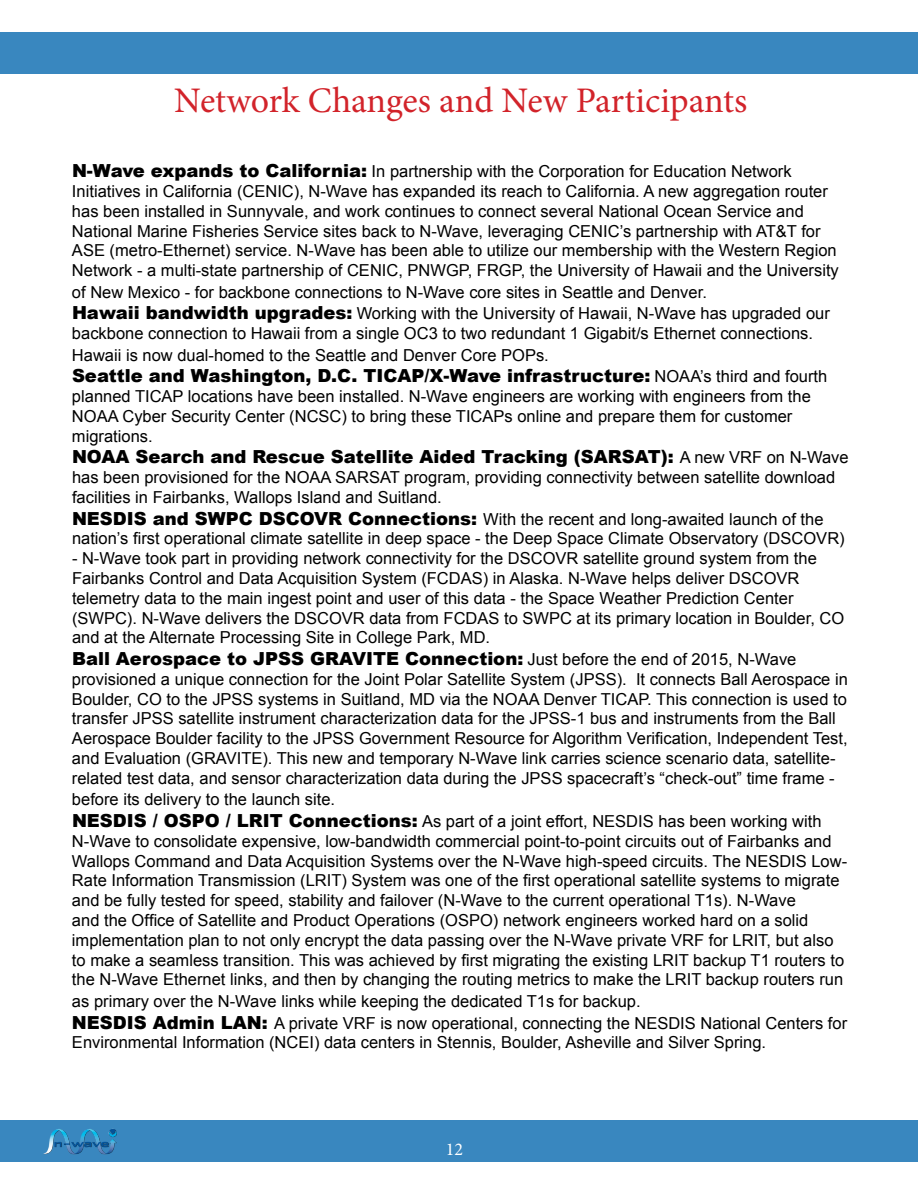
<style>
.page{position:relative;width:918px;height:1188px;background:#fff}
.page>*{position:absolute;margin:0;border:0;box-sizing:border-box;transform-origin:0 0}
.t1{font:36px "Minion Pro";letter-spacing:-.005em;color:#d2232a}
.t2{font:900 18px "Arial";color:#000}
.t3{font:18px "Minion Pro";color:#fff}
.t4{font:16.5px/19.8px "Arial";color:#000}
.s1{font-weight:900;font-size:18px}
.s2{font-weight:400;font-size:16.5px}
</style>
<div class="page">
<div style="left:0;top:32px;width:917px;height:42px;background:#3987bf"></div>
<hr style="left:916px;top:32px;width:2px;height:42px;background:#3987bf">
<div style="left:0;top:1120px;width:918px;height:42px;background:#3987bf"></div>
<img style="left:43px;top:1128px;width:74px;height:27px">
<h1 class="t1" style="left:174px;top:77px;width:575px">Network Changes and New Participants</h1>
<p class="t4" style="left:72px;top:162px;width:768px"><span class="s1">N-Wave expands to California:</span> In partnership with the Corporation for Education Network Initiatives in California (CENIC), N-Wave has expanded its reach to California. A new aggregation router has been installed in Sunnyvale, and work continues to connect several National Ocean Service and National Marine Fisheries Service sites back to N-Wave, leveraging CENIC’s partnership with AT&amp;T for ASE (metro-Ethernet) service. N-Wave has been able to utilize our membership with the Western Region Network - a multi-state partnership of CENIC, PNWGP, FRGP, the University of Hawaii and the University</p>
<p class="t4" style="left:72px;top:281px;width:759px;line-height:21.6px">of New Mexico - for backbone connections to N-Wave core sites in Seattle and Denver.<br><span class="s1">Hawaii bandwidth upgrades:</span> Working with the University of Hawaii, N-Wave has upgraded our</p>
<p class="t4" style="left:72px;top:323px;width:743px;line-height:21.6px">backbone connection to Hawaii from a single OC3 to two redundant 1 Gigabit/s Ethernet connections.<br>Hawaii is now dual-homed to the Seattle and Denver Core POPs.</p>
<p class="t2" style="left:72px;top:363px;width:757px">Seattle and Washington, D.C. TICAP/X-Wave infrastructure: <span class="s2">NOAA’s third and fourth</span></p>
<p class="t4" style="left:72px;top:387px;width:740px">planned TICAP locations have been installed. N-Wave engineers are working with engineers from the<br>NOAA Cyber Security Center (NCSC) to bring these TICAPs online and prepare them for customer migrations.</p>
<p class="t2" style="left:72px;top:444px;width:778px">NOAA Search and Rescue Satellite Aided Tracking (SARSAT): <span class="s2">A new VRF on N-Wave</span></p>
<p class="t4" style="left:72px;top:468px;width:765px">has been provisioned for the NOAA SARSAT program, providing connectivity between satellite download facilities in Fairbanks, Wallops Island and Suitland.</p>
<p class="t4" style="left:72px;top:509px;width:774px"><span class="s1">NESDIS and SWPC DSCOVR Connections:</span> With the recent and long-awaited launch of the nation’s first operational climate satellite in deep space - the Deep Space Climate Observatory (DSCOVR)</p>
<p class="t4" style="left:72px;top:549px;width:774px">- N-Wave took part in providing network connectivity for the DSCOVR satellite ground system from the Fairbanks Control and Data Acquisition System (FCDAS) in Alaska. N-Wave helps deliver DSCOVR telemetry data to the main ingest point and user of this data - the Space Weather Prediction Center (SWPC). N-Wave delivers the DSCOVR data from FCDAS to SWPC at its primary location in Boulder, CO and at the Alternate Processing Site in College Park, MD.</p>
<p class="t2" style="left:72px;top:646px;width:726px">Ball Aerospace to JPSS GRAVITE Connection: <span class="s2">Just before the end of 2015, N-Wave</span></p>
<p class="t4" style="left:72px;top:669px;width:777px">provisioned a unique connection for the Joint Polar Satellite System (JPSS). It connects Ball Aerospace in Boulder, CO to the JPSS systems in Suitland, MD via the NOAA Denver TICAP. This connection is used to transfer JPSS satellite instrument characterization data for the JPSS-1 bus and instruments from the Ball Aerospace Boulder facility to the JPSS Government Resource for Algorithm Verification, Independent Test, and Evaluation (GRAVITE). This new and temporary N-Wave link carries science scenario data, satellite&shy;related test data, and sensor characterization data during the JPSS spacecraft’s “check-out” time frame -</p>
<p class="t4" style="left:72px;top:789px;width:751px;line-height:21.6px">before its delivery to the launch site.<br><span class="s1">NESDIS / OSPO / LRIT Connections:</span> As part of a joint effort, NESDIS has been working with</p>
<p class="t4" style="left:72px;top:831px;width:777px">N-Wave to consolidate expensive, low-bandwidth commercial point-to-point circuits out of Fairbanks and Wallops Command and Data Acquisition Systems over the N-Wave high-speed circuits. The NESDIS Low-Rate Information Transmission (LRIT) System was one of the first operational satellite systems to migrate and be fully tested for speed, stability and failover (N-Wave to the current operational T1s). N-Wave<br>and the Office of Satellite and Product Operations (OSPO) network engineers worked hard on a solid implementation plan to not only encrypt the data passing over the N-Wave private VRF for LRIT, but also to make a seamless transition. This was achieved by first migrating the existing LRIT backup T1 routers to the N-Wave Ethernet links, and then by changing the routing metrics to make the LRIT backup routers run</p>
<p class="t4" style="left:72px;top:991px;width:777px;line-height:21.6px">as primary over the N-Wave links while keeping the dedicated T1s for backup.<br><span class="s1">NESDIS Admin LAN:</span> A private VRF is now operational, connecting the NESDIS National Centers for</p>
<p class="t4" style="left:72px;top:1033px;width:696px">Environmental Information (NCEI) data centers in Stennis, Boulder, Asheville and Silver Spring.</p>
<p class="t3" style="left:446px;top:1137px;width:19px">12</p>
</div>
